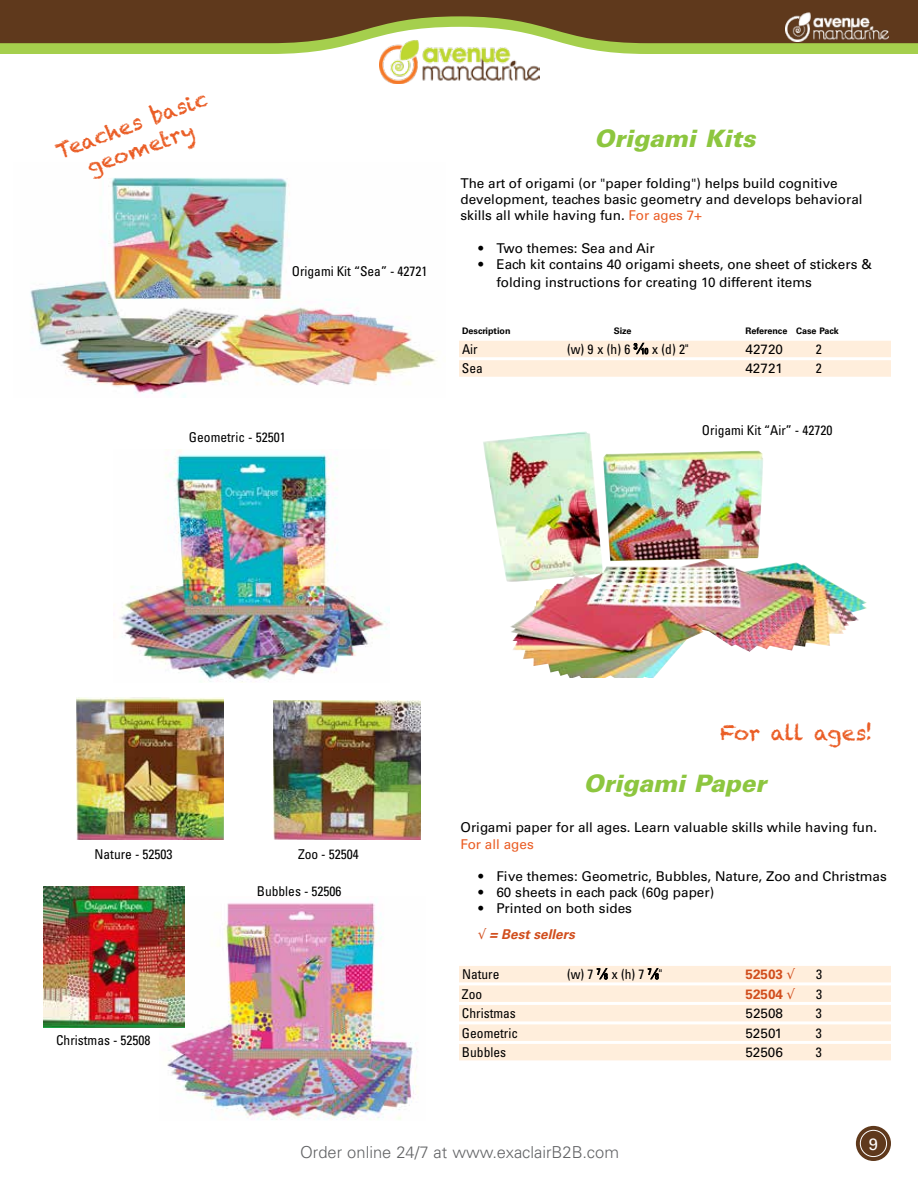
<style>
.page{position:relative;width:918px;height:1188px;background:#fff}
.page>*{position:absolute;margin:0;border:0;box-sizing:border-box;transform-origin:0 0}
.t1{font:italic 900 24px "Univers";color:#8dc63f}
.t2{font:21px/25.2px "Chalkduster";letter-spacing:-.015em;color:#ea5d25;text-align:center}
.t3{font:300 16.5px "Univers";color:#636466}
.t4{font:16.5px "Univers";color:#fff}
.t5{font:13.5px/16.2px "Univers";color:#000}
.t6{font:condensed 13.5px "Univers";color:#000}
.t7{font:700 13.5px "Univers";color:#d14e1d}
.t8{font:13.5px "Univers";color:#ea5d25}
.t9{font:700 9px "Univers";color:#000}
.s1{color:#ea5d25}
.s2{font-style:italic;font-size:12.75px}
.s3{font-size:8.25px}
.s4{color:#d14e1d}
.s5{font-weight:700;font-style:italic;color:#d14e1d}
</style>
<div class="page">
<div style="left:856px;top:1126px;width:35px;height:35px;background:#5f391c;border-radius:50%"></div>
<div style="left:860px;top:1130px;width:27px;height:27px;border:1px solid #fff;border-radius:50%"></div>
<img style="left:380px;top:54px;width:160px;height:30px">
<svg style="left:0;top:0;width:918px;height:54px;background:#7f6d3e"></svg>
<img style="left:0;top:0;width:1px;height:43px">
<div style="left:459px;top:341px;width:432px;height:16px;background:#ffeedc"></div>
<div style="left:459px;top:360px;width:432px;height:17px;background:#ffeedc"></div>
<svg style="left:634px;top:343px;width:14px;height:11px"></svg>
<img style="left:483px;top:431px;width:384px;height:247px">
<div style="left:459px;top:966px;width:432px;height:16px;background:#ffeedc"></div>
<div style="left:459px;top:985px;width:432px;height:17px;background:#ffeedc"></div>
<div style="left:459px;top:1005px;width:432px;height:16px;background:#ffeedc"></div>
<div style="left:459px;top:1024px;width:432px;height:17px;background:#ffeedc"></div>
<div style="left:459px;top:1044px;width:432px;height:16px;background:#ffeedc"></div>
<svg style="left:597px;top:968px;width:11px;height:11px"></svg>
<svg style="left:648px;top:968px;width:11px;height:11px"></svg>
<img style="left:30px;top:177px;width:407px;height:221px">
<img style="left:76px;top:698px;width:148px;height:142px">
<img style="left:273px;top:700px;width:147px;height:140px">
<img style="left:159px;top:897px;width:259px;height:223px">
<img style="left:120px;top:449px;width:270px;height:233px">
<img style="left:43px;top:887px;width:141px;height:140px">
<h2 class="t2" style="left:52px;top:140px;width:161px;rotate:-20deg">Teaches basic geometry</h2>
<p class="t6" style="left:292px;top:263px;width:137px">Origami Kit “Sea” - 42721</p>
<p class="t6" style="left:189px;top:428px;width:98px">Geometric - 52501</p>
<h1 class="t1" style="left:595px;top:124px;width:162px">Origami Kits</h1>
<p class="t5" style="left:460px;top:175px;width:404px">The art of origami (or "paper folding") helps build cognitive development, teaches basic geometry and develops behavioral skills all while having fun. <span class="s1">For ages 7+</span></p>
<p class="t5" style="left:478px;top:240px;width:178px">• Two themes: Sea and Air</p>
<p class="t5" style="left:496px;top:255px;width:377px;line-height:18px;text-indent:-18px">• Each kit contains 40 origami sheets, one sheet of stickers &amp; folding instructions for creating 10 different items</p>
<p class="t9" style="left:462px;top:326px;width:50px">Description</p>
<p class="t9" style="left:614px;top:326px;width:19px">Size</p>
<p class="t9" style="left:746px;top:326px;width:95px">Reference Case Pack</p>
<p class="t6" style="left:462px;top:341px;width:17px">Air</p>
<p class="t6" style="left:567px;top:341px;width:123px">(w) 9 x (h) 6 <sup>3</sup><span class="s2">/</span><span class="s3">10</span> x (d) 2"</p>
<p class="t5" style="left:745px;top:341px;width:39px">42720</p>
<p class="t6" style="left:816px;top:341px;width:7px">2</p>
<p class="t6" style="left:462px;top:360px;width:23px">Sea</p>
<p class="t5" style="left:745px;top:361px;width:39px">42721</p>
<p class="t6" style="left:816px;top:360px;width:7px">2</p>
<p class="t6" style="left:702px;top:422px;width:132px">Origami Kit “Air” - 42720</p>
<p class="t6" style="left:95px;top:846px;width:79px">Nature - 52503</p>
<p class="t6" style="left:56px;top:1031px;width:96px">Christmas - 52508</p>
<p class="t6" style="left:298px;top:846px;width:62px">Zoo - 52504</p>
<p class="t6" style="left:257px;top:883px;width:86px">Bubbles - 52506</p>
<h2 class="t2" style="left:720px;top:720px;width:154px">For all ages!</h2>
<h1 class="t1" style="left:584px;top:768px;width:184px">Origami Paper</h1>
<p class="t5" style="left:460px;top:820px;width:418px">Origami paper for all ages. Learn valuable skills while having fun.</p>
<p class="t8" style="left:460px;top:836px;width:75px">For all ages</p>
<p class="t5" style="left:478px;top:868px;width:410px">• Five themes: Geometric, Bubbles, Nature, Zoo and Christmas</p>
<p class="t5" style="left:478px;top:884px;width:237px">• 60 sheets in each pack (60g paper)</p>
<p class="t5" style="left:478px;top:896px;width:155px;line-height:25.2px">• Printed on both sides <span class="s4">√</span> <span class="s5">= Best sellers</span></p>
<p class="t6" style="left:462px;top:966px;width:39px">Nature</p>
<p class="t6" style="left:567px;top:966px;width:97px">(w) 7 <sup>7</sup><span class="s2">/</span><span class="s3">8</span> x (h) 7 <sup>7</sup><span class="s2">/</span><span class="s3">8</span>"</p>
<p class="t7" style="left:745px;top:967px;width:51px">52503 √</p>
<p class="t6" style="left:816px;top:966px;width:7px">3</p>
<p class="t6" style="left:462px;top:985px;width:22px">Zoo</p>
<p class="t7" style="left:745px;top:986px;width:51px">52504 √</p>
<p class="t6" style="left:816px;top:985px;width:7px">3</p>
<p class="t6" style="left:462px;top:1005px;width:55px">Christmas</p>
<p class="t5" style="left:745px;top:1005px;width:39px">52508</p>
<p class="t6" style="left:816px;top:1005px;width:7px">3</p>
<p class="t6" style="left:462px;top:1024px;width:58px">Geometric</p>
<p class="t5" style="left:745px;top:1025px;width:38px">52501</p>
<p class="t6" style="left:816px;top:1024px;width:7px">3</p>
<p class="t6" style="left:462px;top:1044px;width:46px">Bubbles</p>
<p class="t5" style="left:745px;top:1044px;width:39px">52506</p>
<p class="t6" style="left:816px;top:1044px;width:7px">3</p>
<p class="t3" style="left:300px;top:1142px;width:320px">Order online 24/7 at www.exaclairB2B.com</p>
<p class="t4" style="left:869px;top:1134px;width:11px">9</p>
</div>
